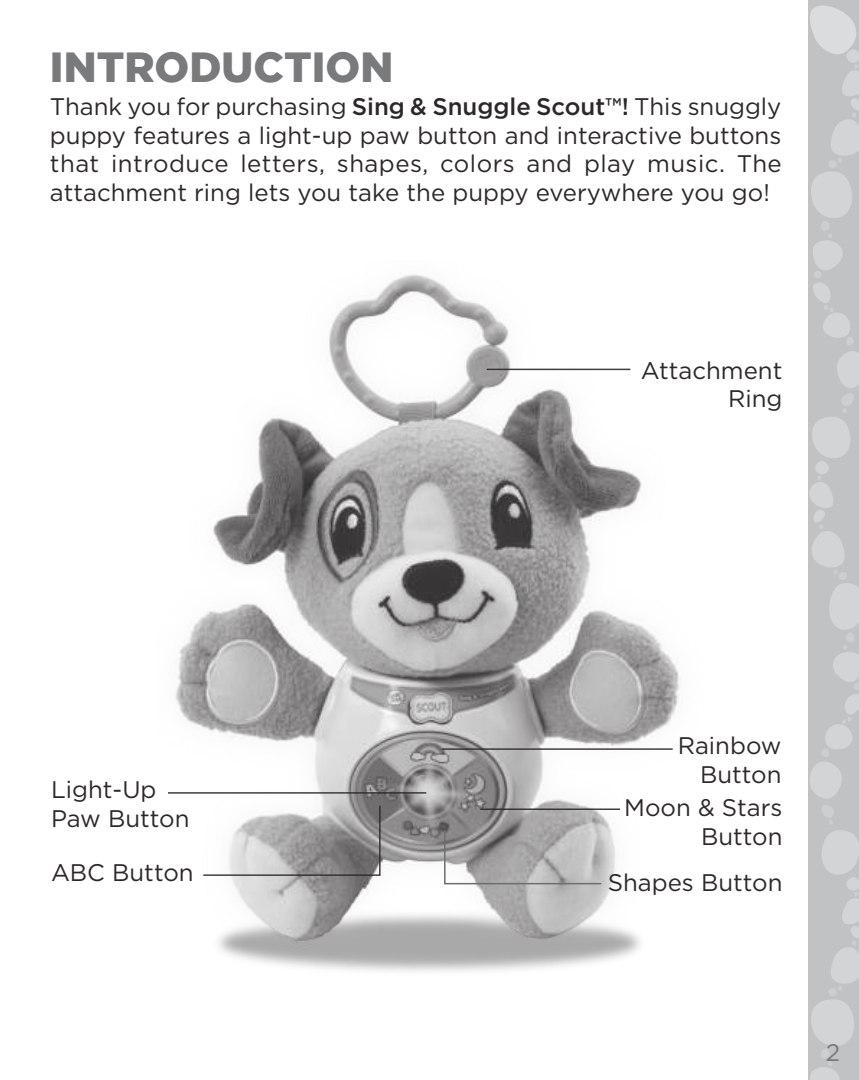
<style>
.page{position:relative;width:859px;height:1080px;background:#fff}
.page>*{position:absolute;margin:0;border:0;box-sizing:border-box;transform-origin:0 0}
.t1{font:900 42px "Gotham";color:#787a7c}
.t2{font:24px/28.8px "Gotham HTF";color:#2b2829;text-align:right}
.t3{font:24px "Gotham HTF";color:#787a7c}
.s1{font-weight:500}
</style>
<div class="page">
<img style="left:175px;top:274px;width:505px;height:698px">
<hr style="left:442px;top:748px;width:231px;height:2px;background:#2b2829">
<hr style="left:480px;top:808px;width:140px;height:2px;background:#2b2829">
<svg style="left:443px;top:828px;width:160px;height:57px;background:#abaaab"></svg>
<hr style="left:168px;top:792px;width:258px;height:2px;background:#2b2829">
<svg style="left:202px;top:804px;width:179px;height:73px"></svg>
<hr style="left:487px;top:369px;width:143px;height:1px;background:#2b2829">
<svg style="left:808px;top:0;width:51px;height:1080px;background:#c6c8ca"></svg>
<h1 class="t1" style="left:50px;top:51px;width:345px">INTRODUCTION</h1>
<p class="t2" style="left:50px;top:93px;width:733px;text-align:justify">Thank you for purchasing <span class="s1">Sing &amp; Snuggle Scout™!</span> This snuggly puppy features a light-up paw button and interactive buttons that introduce letters, shapes, colors and play music. The attachment ring lets you take the puppy everywhere you go!</p>
<p class="t2" style="left:641px;top:356px;width:143px">Attachment<br>Ring</p>
<p class="t2" style="left:51px;top:776px;width:140px;text-align:left">Light-Up<br>Paw Button</p>
<p class="t2" style="left:51px;top:859px;width:144px">ABC Button</p>
<p class="t2" style="left:678px;top:732px;width:105px">Rainbow<br>Button</p>
<p class="t2" style="left:624px;top:794px;width:160px">Moon &amp; Stars<br>Button</p>
<p class="t2" style="left:608px;top:869px;width:176px">Shapes Button</p>
<p class="t3" style="left:826px;top:1042px;width:16px">2</p>
</div>
